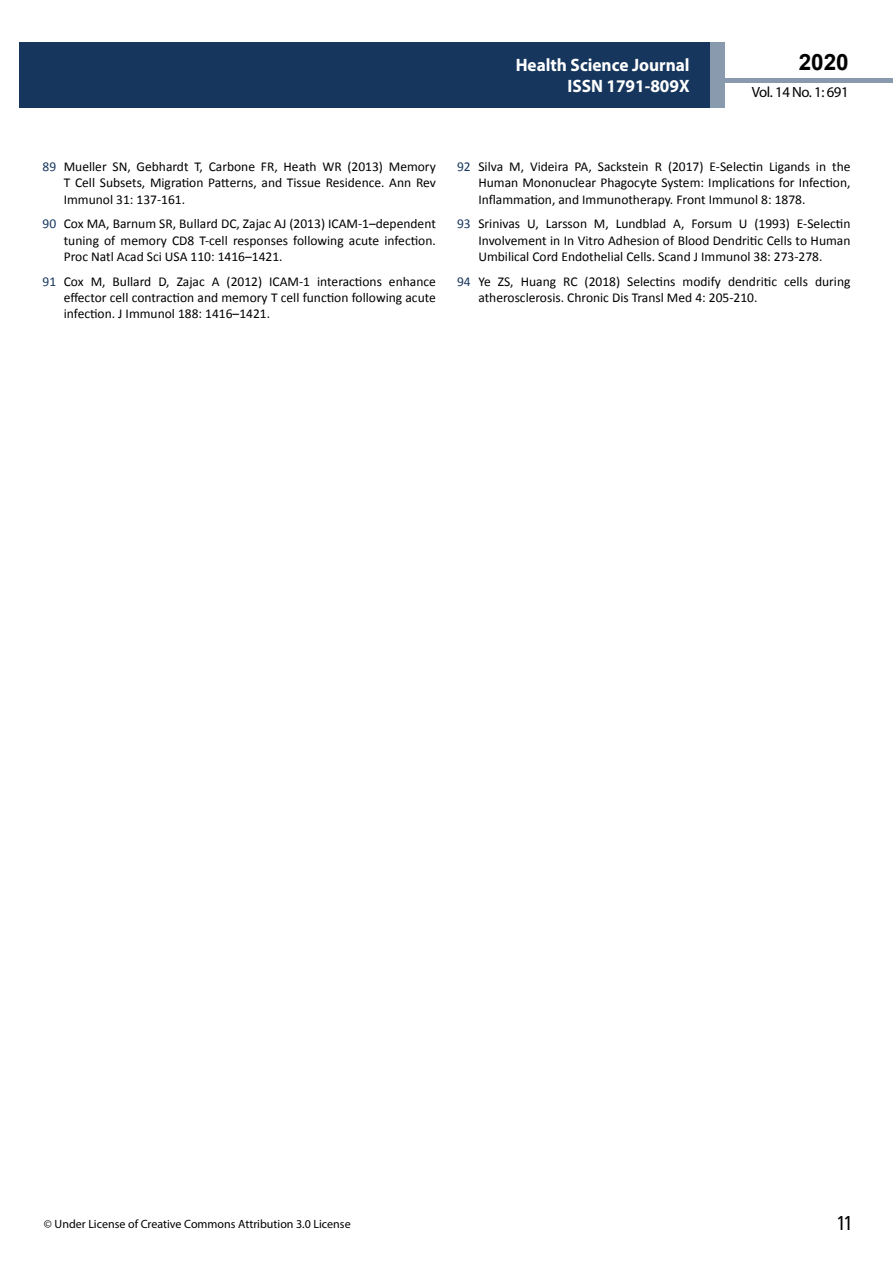
<style>
.page{position:relative;width:893px;height:1263px;background:#fff}
.page>*{position:absolute;margin:0;border:0;box-sizing:border-box;transform-origin:0 0}
.t1{font:25.5px "Tunga";color:#000}
.t2{font:700 22.5px "Arial";color:#000}
.t3{font:700 18px/21.6px "Myriad Pro";color:#fff;text-align:right;scale:.96 1}
.t4{font:14.85px "Myriad Pro";letter-spacing:-.03em;color:#000}
.t5{font:13.5px/16.2px "Calibri";color:#000;text-align:justify}
.t6{font:12px "Myriad Pro";color:#000}
.s1{color:#16365d}
</style>
<div class="page">
<hr style="left:725px;top:78px;width:168px;height:4px;background:#8a9aae">
<div style="left:19px;top:42px;width:690px;height:66px;background:#16365d"></div>
<div style="left:709px;top:42px;width:16px;height:66px;background:#8a9aae"></div>
<h3 class="t3" style="left:517px;top:53px;width:198px">ARCHIVOS DE MEDICINA<br>ISSN 169 - 465</h3>
<h2 class="t2" style="left:799px;top:47px;width:52px">2020</h2>
<h3 class="t3" style="left:516px;top:53px;width:183px">Health Science Journal<br>ISSN 1791-809X</h3>
<p class="t4" style="left:752px;top:83px;width:98px">Vol. 14 No. 1: 691</p>
<p class="t5" style="left:64px;top:159px;width:374px;text-indent:-21px"><span class="s1">89</span> Mueller SN, Gebhardt T, Carbone FR, Heath WR (2013) Memory T Cell Subsets, Migration Patterns, and Tissue Residence. Ann Rev Immunol 31: 137-161.</p>
<p class="t5" style="left:64px;top:216px;width:374px;text-indent:-21px"><span class="s1">90</span> Cox MA, Barnum SR, Bullard DC, Zajac AJ (2013) ICAM-1–dependent tuning of memory CD8 T-cell responses following acute infection.<br>Proc Natl Acad Sci USA 110: 1416–1421.</p>
<p class="t5" style="left:64px;top:273px;width:374px;text-indent:-21px"><span class="s1">91</span> Cox M, Bullard D, Zajac A (2012) ICAM-1 interactions enhance effector cell contraction and memory T cell function following acute infection. J Immunol 188: 1416–1421.</p>
<p class="t5" style="left:478px;top:159px;width:374px;text-indent:-21px"><span class="s1">92</span> Silva M, Videira PA, Sackstein R (2017) E-Selectin Ligands in the Human Mononuclear Phagocyte System: Implications for Infection, Inflammation, and Immunotherapy. Front Immunol 8: 1878.</p>
<p class="t5" style="left:478px;top:216px;width:374px;text-indent:-21px"><span class="s1">93</span> Srinivas U, Larsson M, Lundblad A, Forsum U (1993) E‐Selectin Involvement in In Vitro Adhesion of Blood Dendritic Cells to Human Umbilical Cord Endothelial Cells. Scand J Immunol 38: 273-278.</p>
<p class="t5" style="left:478px;top:273px;width:374px;text-indent:-21px"><span class="s1">94</span> Ye ZS, Huang RC (2018) Selectins modify dendritic cells during atherosclerosis. Chronic Dis Transl Med 4: 205-210.</p>
<p class="t6" style="left:44px;top:1217px;width:308px">© Under License of Creative Commons Attribution 3.0 License</p>
<h1 class="t1" style="left:837px;top:1206px;width:16px">11</h1>
</div>
